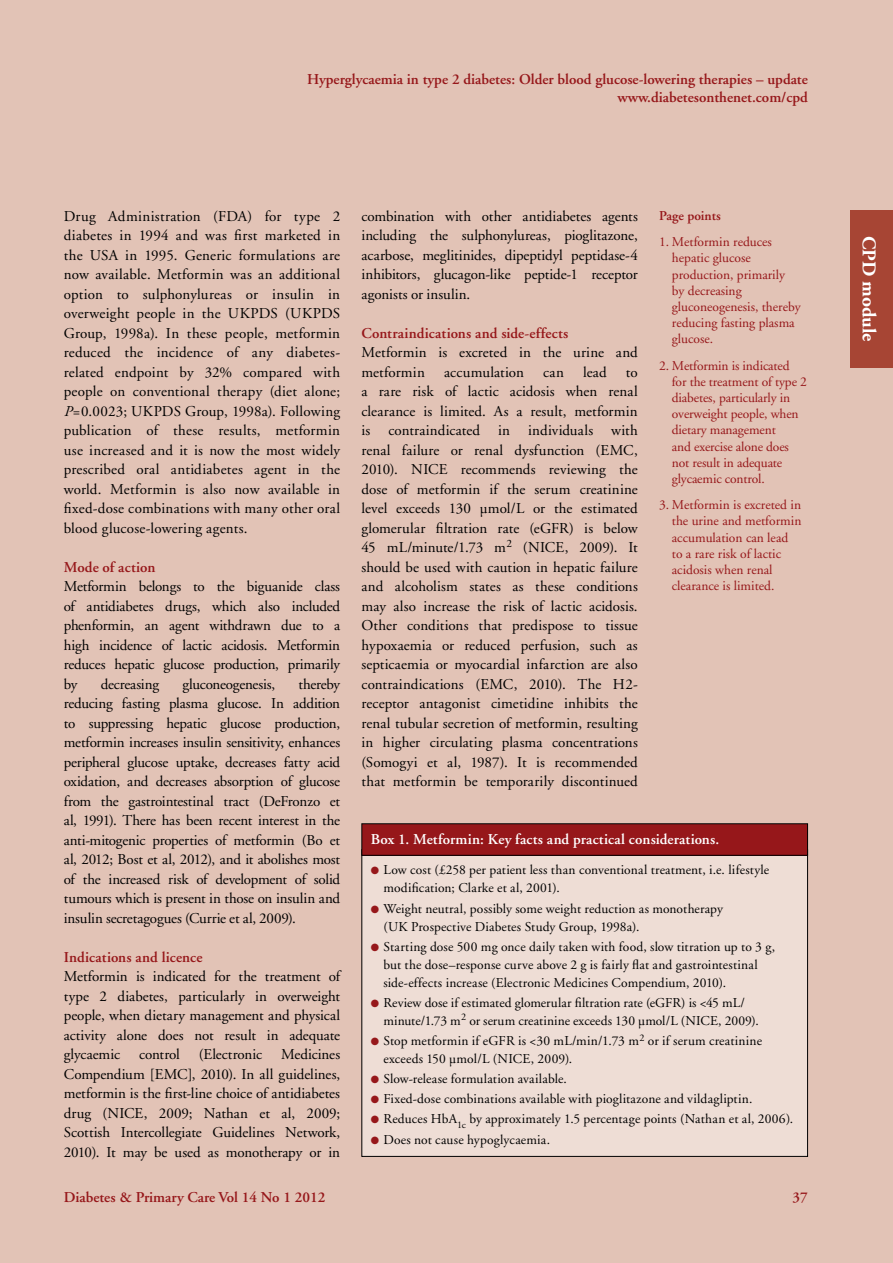
<style>
.page{position:relative;width:893px;height:1263px;background:#e2c3b6}
.page>*{position:absolute;margin:0;border:0;box-sizing:border-box;transform-origin:0 0}
.t1{font:700 19.5px "Adobe Garamond";letter-spacing:-.01em;color:#fff}
.t2{font:15px/19.5px "Adobe Garamond";color:#000;text-align:justify}
.t3{font:600 15px/18px "Adobe Garamond";color:#96171a;text-align:right}
.t4{font:600 15px "Adobe Garamond";letter-spacing:.01em;color:#fff}
.t5{font:15px "Adobe Garamond";letter-spacing:-.02em;color:#000}
.t6{font:13.5px/18px "Adobe Garamond";letter-spacing:.01em;color:#000}
.t7{font:13.5px/16.2px "Adobe Garamond";color:#96171a}
.t8{font:600 13.5px "Adobe Garamond";color:#96171a}
.s1{font-style:italic}
.s2{color:#96171a}
</style>
<div class="page">
<div style="left:850px;top:210px;width:43px;height:157px;background:#a74534"></div>
<div style="left:362px;top:850px;width:445px;height:306px;background:#eeddd5"></div>
<div style="left:362px;top:824px;width:445px;height:31px;background:#96171a"></div>
<div style="left:361px;top:823px;width:447px;height:33px;border:1px solid #000"></div>
<p class="t3" style="left:307px;top:71px;width:502px">Hyperglycaemia in type 2 diabetes: Older blood glucose-lowering therapies – update www.diabetesonthenet.com/cpd</p>
<p class="t2" style="left:64px;top:207px;width:278px">Drug Administration (FDA) for type 2 diabetes in 1994 and was first marketed in the USA in 1995. Generic formulations are now available. Metformin was an additional option to sulphonylureas or insulin in overweight people in the UKPDS (UKPDS Group, 1998a). In these people, metformin reduced the incidence of any diabetes&shy;related endpoint by 32% compared with people on conventional therapy (diet alone; <span class="s1">P</span>=0.0023; UKPDS Group, 1998a). Following publication of these results, metformin use increased and it is now the most widely prescribed oral antidiabetes agent in the world. Metformin is also now available in fixed-dose combinations with many other oral blood glucose-lowering agents.</p>
<p class="t3" style="left:64px;top:558px;width:93px">Mode of action</p>
<p class="t2" style="left:64px;top:577px;width:278px">Metformin belongs to the biguanide class of antidiabetes drugs, which also included phenformin, an agent withdrawn due to a high incidence of lactic acidosis. Metformin reduces hepatic glucose production, primarily by</p>
<p class="t2" style="left:64px;top:675px;width:278px;text-indent:235px">thereby reducing fasting plasma glucose. In addition to suppressing hepatic glucose production, metformin increases insulin sensitivity, enhances peripheral glucose uptake, decreases fatty acid oxidation, and decreases absorption of glucose from the gastrointestinal tract (DeFronzo et al, 1991). There has been recent interest in the anti-mitogenic properties of metformin (Bo et al, 2012; Bost et al, 2012), and it abolishes most of the increased risk of development of solid tumours which is present in those on insulin and insulin secretagogues (Currie et al, 2009).</p>
<p class="t3" style="left:64px;top:948px;width:140px">Indications and licence</p>
<p class="t2" style="left:64px;top:967px;width:278px">Metformin is indicated for the treatment of type 2 diabetes, particularly in overweight people, when dietary management and physical activity alone does not result in adequate glycaemic</p>
<p class="t2" style="left:101px;top:675px;width:60px">decreasing</p>
<p class="t5" style="left:182px;top:676px;width:94px">gluconeogenesis,</p>
<p class="t2" style="left:64px;top:1045px;width:278px;text-indent:217px">Medicines Compendium [EMC], 2010). In all guidelines, metformin is the first-line choice of antidiabetes drug (NICE, 2009; Nathan et al, 2009; Scottish Intercollegiate Guidelines Network, 2010). It may be used as monotherapy or in</p>
<p class="t2" style="left:139px;top:1045px;width:42px">control</p>
<p class="t2" style="left:199px;top:1045px;width:65px">(Electronic</p>
<p class="t2" style="left:361px;top:207px;width:278px">combination with other antidiabetes agents including the sulphonylureas, pioglitazone, acarbose, meglitinides, dipeptidyl peptidase-4 inhibitors, glucagon-like peptide-1 receptor agonists or insulin.</p>
<p class="t3" style="left:361px;top:324px;width:208px">Contraindications and side-effects</p>
<p class="t2" style="left:361px;top:343px;width:278px">Metformin is excreted in the urine and metformin</p>
<p class="t2" style="left:444px;top:363px;width:81px">accumulation</p>
<p class="t2" style="left:543px;top:363px;width:22px">can</p>
<p class="t2" style="left:583px;top:363px;width:25px">lead</p>
<p class="t2" style="left:361px;top:363px;width:278px;text-indent:265px">to a rare risk of lactic acidosis when renal clearance is limited. As a result, metformin is contraindicated in individuals with renal failure or renal dysfunction (EMC, 2010). NICE recommends reviewing the dose of metformin if the serum creatinine level exceeds 130 µmol/L or the estimated glomerular filtration rate (eGFR) is below 45 mL/minute/1.73 m<sup>2</sup> (NICE, 2009). It should be used with caution in hepatic failure and alcoholism states as these conditions may also increase the risk of lactic acidosis.<br>Other conditions that predispose to tissue hypoxaemia or reduced perfusion, such as septicaemia or myocardial infarction are also contraindications (EMC, 2010). The H2- receptor antagonist cimetidine inhibits the renal tubular secretion of metformin, resulting in higher circulating plasma concentrations (Somogyi et al, 1987). It is recommended that metformin be temporarily discontinued</p>
<p class="t8" style="left:659px;top:208px;width:63px">Page points</p>
<p class="t7" style="left:672px;top:234px;width:130px;text-indent:-13px">1. Metformin reduces hepatic glucose production, primarily by decreasing gluconeogenesis, thereby reducing fasting plasma glucose.</p>
<p class="t7" style="left:672px;top:357px;width:137px;text-indent:-13px">2. Metformin is indicated for the treatment of type 2 diabetes, particularly in overweight people, when dietary management<br>and exercise alone does not result in adequate glycaemic control.</p>
<p class="t7" style="left:672px;top:497px;width:131px;text-indent:-13px">3. Metformin is excreted in the urine and metformin accumulation can lead to a rare risk of lactic acidosis when renal clearance is limited.</p>
<p class="t4" style="left:371px;top:831px;width:350px">Box 1. Metformin: Key facts and practical considerations.</p>
<p class="t6" style="left:383px;top:861px;width:387px;text-indent:-13px"><span class="s2">●</span> Low cost (£258 per patient less than conventional treatment, i.e. lifestyle modification; Clarke et al, 2001).</p>
<p class="t6" style="left:383px;top:900px;width:341px;text-indent:-13px"><span class="s2">●</span> Weight neutral, possibly some weight reduction as monotherapy (UK Prospective Diabetes Study Group, 1998a).</p>
<p class="t6" style="left:383px;top:938px;width:393px;text-indent:-13px"><span class="s2">●</span> Starting dose 500 mg once daily taken with food, slow titration up to 3 g, but the dose–response curve above 2 g is fairly flat and gastrointestinal side-effects increase (Electronic Medicines Compendium, 2010).</p>
<p class="t6" style="left:383px;top:994px;width:377px;text-indent:-13px"><span class="s2">●</span> Review dose if estimated glomerular filtration rate (eGFR) is &lt;45 mL/ minute/1.73 m<sup>2</sup> or serum creatinine exceeds 130 µmol/L (NICE, 2009).</p>
<p class="t6" style="left:383px;top:1032px;width:380px;text-indent:-13px"><span class="s2">●</span> Stop metformin if eGFR is &lt;30 mL/min/1.73 m<sup>2</sup> or if serum creatinine exceeds 150 µmol/L (NICE, 2009).</p>
<p class="t6" style="left:371px;top:1070px;width:198px"><span class="s2">●</span> Slow-release formulation available.</p>
<p class="t6" style="left:371px;top:1090px;width:383px"><span class="s2">●</span> Fixed-dose combinations available with pioglitazone and vildagliptin.</p>
<p class="t6" style="left:371px;top:1110px;width:424px"><span class="s2">●</span> Reduces HbA<sub>1c</sub> by approximately 1.5 percentage points (Nathan et al, 2006).</p>
<p class="t6" style="left:371px;top:1130px;width:181px"><span class="s2">●</span> Does not cause hypoglycaemia.</p>
<p class="t3" style="left:64px;top:1188px;width:263px">Diabetes &amp; Primary Care Vol 14 No 1 2012</p>
<p class="t3" style="left:792px;top:1188px;width:17px">37</p>
<h1 class="t1" style="left:880px;top:236px;width:107px;rotate:90deg">CPD module</h1>
</div>
